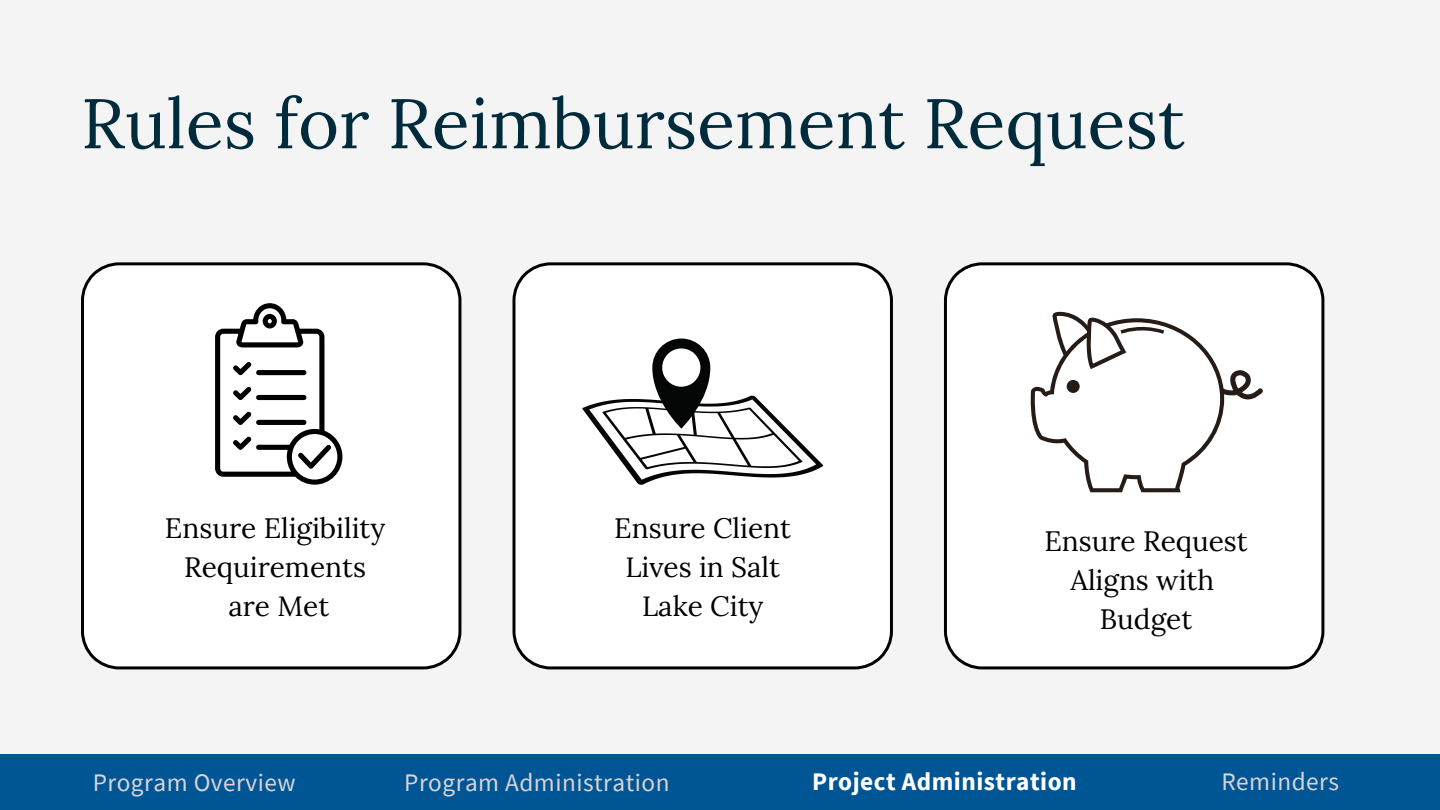
<style>
.page{position:relative;width:1440px;height:810px;background:#f4f4f4}
.page>*{position:absolute;margin:0;border:0;box-sizing:border-box;transform-origin:0 0}
.t1{font:70px "Lora";color:#002b3c}
.t2{font:28px/39px "Lora";color:#000;text-align:center}
.t3{font:25.3px "Source Sans Pro";letter-spacing:.02em;color:#d8d4d7}
.t4{font:700 25.3px "Source Sans Pro";letter-spacing:.02em;color:#fff}
</style>
<div class="page">
<div style="left:0;top:755px;width:1440px;height:55px;background:#005695"></div>
<div style="left:81px;top:262px;width:380px;height:407px;background:#fff"></div>
<div style="left:512px;top:262px;width:381px;height:407px;background:#fff"></div>
<div style="left:944px;top:262px;width:380px;height:407px;background:#fff"></div>
<svg style="left:215px;top:303px;width:127px;height:182px"></svg>
<svg style="left:582px;top:339px;width:241px;height:146px"></svg>
<svg style="left:1029px;top:312px;width:234px;height:180px"></svg>
<div style="left:1067px;top:380px;width:13px;height:13px;background:#251b17;border-radius:50%"></div>
<h1 class="t1" style="left:81px;top:78px;width:1105px">Rules for Reimbursement Request</h1>
<p class="t2" style="left:165px;top:508px;width:222px">Ensure Eligibility<br>Requirements are Met</p>
<p class="t2" style="left:614px;top:508px;width:178px">Ensure Client<br>Lives in Salt<br>Lake City</p>
<p class="t2" style="left:1044px;top:521px;width:205px">Ensure Request<br>Aligns with<br>Budget</p>
<p class="t3" style="left:93px;top:766px;width:205px">Program Overview</p>
<p class="t3" style="left:404px;top:766px;width:267px">Program Administration</p>
<p class="t4" style="left:812px;top:765px;width:266px">Project Administration</p>
<p class="t3" style="left:1221px;top:765px;width:119px">Reminders</p>
</div>
